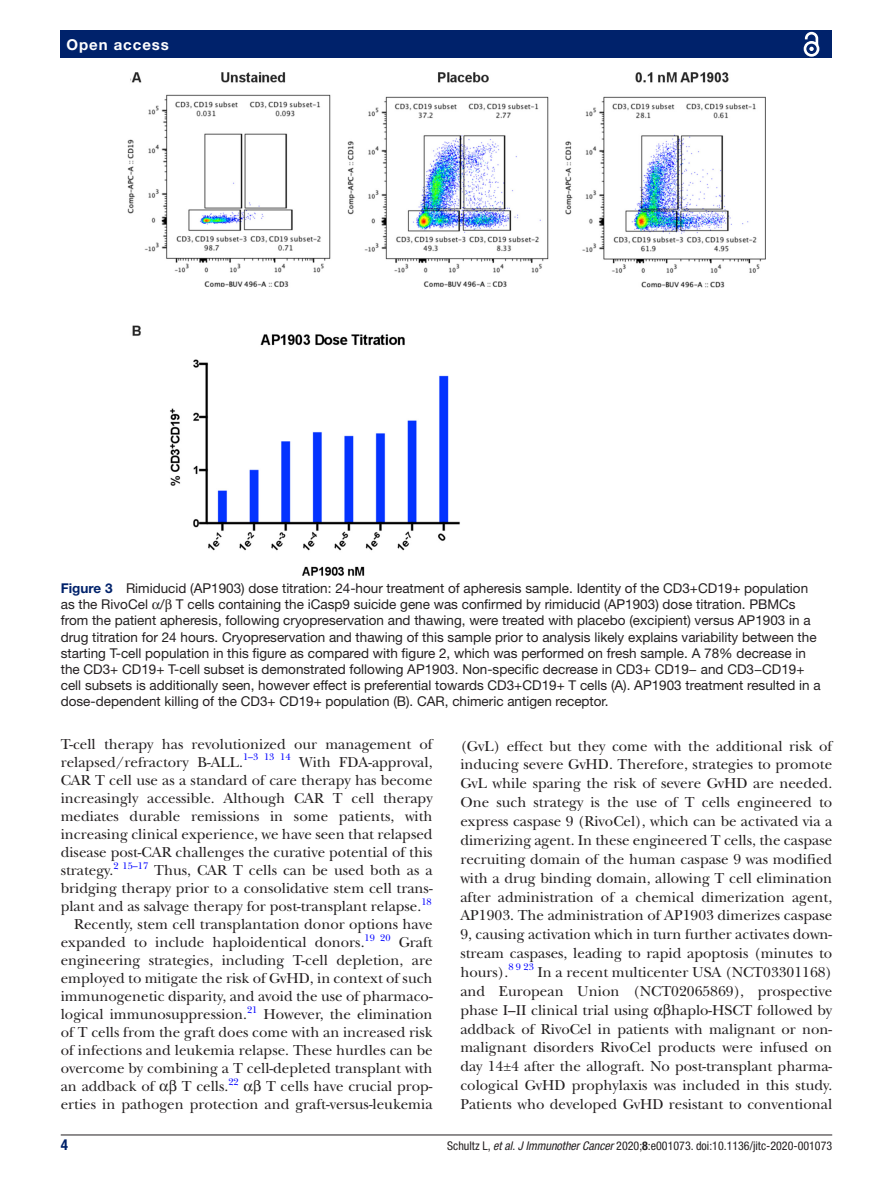
<style>
.page{position:relative;width:893px;height:1191px;background:#fff}
.page>*{position:absolute;margin:0;border:0;box-sizing:border-box;transform-origin:0 0}
.t1{font:15px/18px "New Baskerville";color:#231f20;text-align:justify}
.t2{font:700 15px "Helvetica Neue LT Std";letter-spacing:.065em;color:#fff}
.t3{font:700 condensed 15px "Helvetica Neue LT Std";color:#00226b}
.t4{font:13.5px/16.2px "Helvetica Neue LT Std";color:#231f20}
.t5{font:condensed 12px "Helvetica Neue LT Std";color:#231f20}
.t6{font:9.9px "New Baskerville";color:#00f}
.s1{font-weight:700;color:#00226b}
.s2{font-style:italic}
.s3{font-weight:700}
</style>
<div class="page">
<hr style="left:61px;top:1134px;width:771px;height:1px;background:#231f20">
<div style="left:61px;top:31px;width:771px;height:27px;background:#00226b"></div>
<svg style="left:803px;top:31px;width:17px;height:26px"></svg>
<img style="left:128px;top:73px;width:637px;height:502px">
<p class="t2" style="left:66px;top:35px;width:104px">Open access</p>
<p class="t4" style="left:61px;top:580px;width:761px"><span class="s1">Figure 3</span> Rimiducid (AP1903) dose titration: 24-hour treatment of apheresis sample. Identity of the CD3+CD19+ population as the RivoCel / T cells containing the iCasp9 suicide gene was confirmed by rimiducid (AP1903) dose titration. PBMCs from the patient apheresis, following cryopreservation and thawing, were treated with placebo (excipient) versus AP1903 in a drug titration for 24 hours. Cryopreservation and thawing of this sample prior to analysis likely explains variability between the starting T-cell population in this figure as compared with figure 2, which was performed on fresh sample. A 78% decrease in the CD3+ CD19+ T-cell subset is demonstrated following AP1903. Non-specific decrease in CD3+ CD19− and CD3−CD19+ cell subsets is additionally seen, however effect is preferential towards CD3+CD19+ T cells (A). AP1903 treatment resulted in a dose-dependent killing of the CD3+ CD19+ population (B). CAR, chimeric antigen receptor.</p>
<p class="t1" style="left:61px;top:735px;width:373px">T-cell therapy has revolutionized our management of relapsed/refractory B-ALL.</p>
<p class="t6" style="left:243px;top:751px;width:49px">1–3 13 14</p>
<p class="t1" style="left:61px;top:753px;width:373px;text-indent:238px">With FDA-approval, CAR T cell use as a standard of care therapy has become increasingly accessible. Although CAR T cell therapy mediates durable remissions in some patients, with increasing clinical experience, we have seen that relapsed disease post-CAR challenges the curative potential of this strategy.</p>
<p class="t6" style="left:113px;top:859px;width:36px">2 15–17</p>
<p class="t1" style="left:61px;top:861px;width:373px;text-indent:93px">Thus, CAR T cells can be used both as a bridging therapy prior to a consolidative stem cell trans&shy;plant and as salvage therapy for post-transplant relapse.</p>
<p class="t6" style="left:421px;top:895px;width:12px">18</p>
<p class="t1" style="left:61px;top:915px;width:373px;text-indent:14px">Recently, stem cell transplantation donor options have expanded to include haploidentical donors.</p>
<p class="t6" style="left:365px;top:931px;width:28px">19 20</p>
<p class="t1" style="left:61px;top:933px;width:373px;text-indent:338px">Graft engineering strategies, including T-cell depletion, are employed to mitigate the risk of GvHD, in context of such immunogenetic disparity, and avoid the use of pharmaco&shy;logical immunosuppression.<sup>21</sup> However, the elimination of T cells from the graft does come with an increased risk of infections and leukemia relapse. These hurdles can be overcome by combining a T cell-depleted transplant with an addback of</p>
<p class="t1" style="left:182px;top:1077px;width:48px">T cells.</p>
<p class="t6" style="left:228px;top:1075px;width:12px">22</p>
<p class="t1" style="left:61px;top:1077px;width:373px;text-align:right">T cells have crucial prop-<br>erties in pathogen protection and graft-versus-leukemia</p>
<p class="t1" style="left:460px;top:736px;width:373px;line-height:18.9px">(GvL) effect but they come with the additional risk of inducing severe GvHD. Therefore, strategies to promote GvL while sparing the risk of severe GvHD are needed.<br>One such strategy is the use of T cells engineered to express caspase 9 (RivoCel), which can be activated via a dimerizing agent. In these engineered T cells, the caspase recruiting domain of the human caspase 9 was modified with a drug binding domain, allowing T cell elimination after administration of a chemical dimerization agent, AP1903. The administration of AP1903 dimerizes caspase 9, causing activation which in turn further activates down&shy;stream caspases, leading to rapid apoptosis (minutes to hours).<sup>8</sup> <sup>9</sup> <sup>23</sup> In a recent multicenter USA (NCT03301168) and European Union (NCT02065869), prospective phase I–II clinical trial using</p>
<p class="t1" style="left:460px;top:1000px;width:373px;line-height:18.9px;text-indent:211px">haplo-HSCT followed by addback of RivoCel in patients with malignant or non&shy;malignant disorders RivoCel products were infused on day 14±4 after the allograft. No post-transplant pharma&shy;cological GvHD prophylaxis was included in this study.<br>Patients who developed GvHD resistant to conventional</p>
<p class="t3" style="left:61px;top:1135px;width:9px">4</p>
<p class="t5" style="left:447px;top:1138px;width:386px">Schultz L, <span class="s2">et al</span>. <span class="s2">J Immunother Cancer</span> 2020;<span class="s3">8</span>:e001073. doi:10.1136/jitc-2020-001073</p>
</div>
